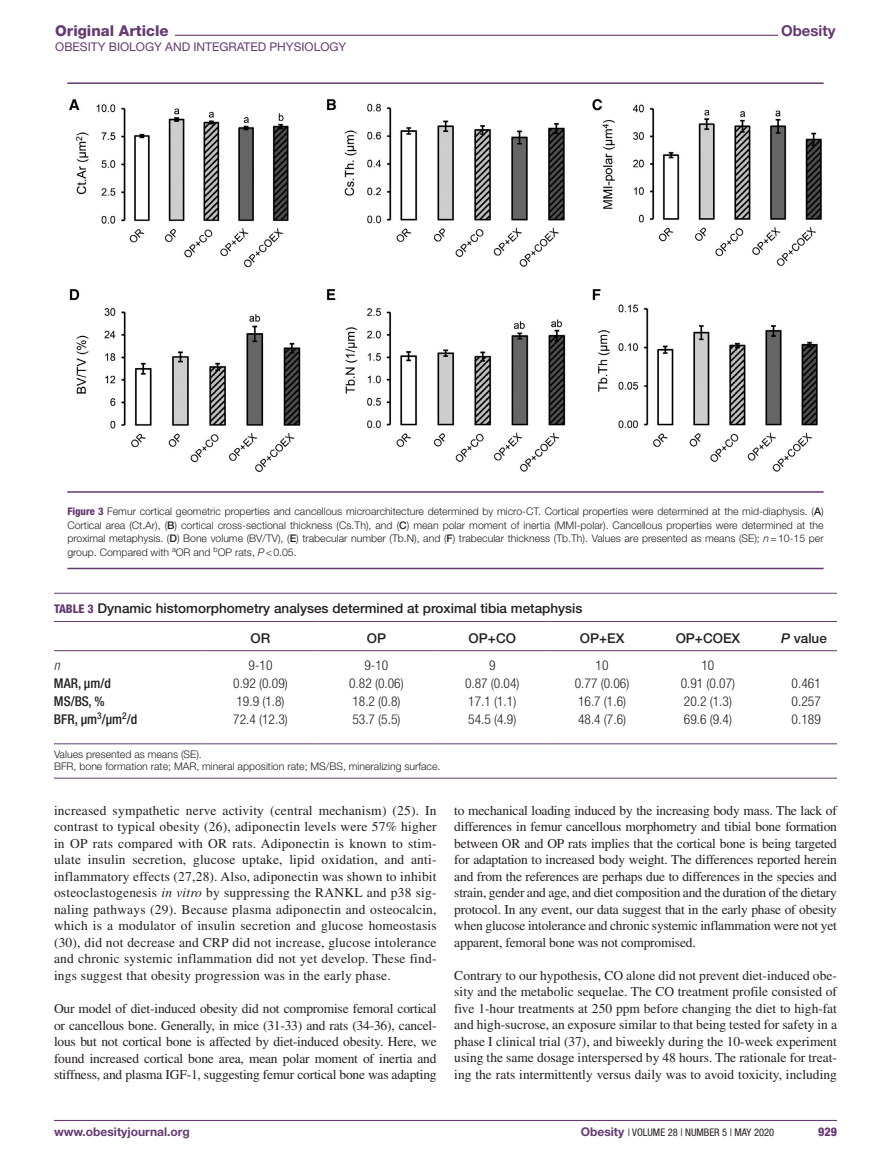
<style>
.page{position:relative;width:891px;height:1175px;background:#fff}
.page>*{position:absolute;margin:0;border:0;box-sizing:border-box;transform-origin:0 0}
.t1{font:800 15px "Helvetica Neue LT Std";color:#643a70}
.t2{font:700 15px "Helvetica Neue LT Std";color:#643a70}
.t3{font:13.5px/16.5px "Times LT Std";color:#231f20;text-align:justify}
.t4{font:300 condensed 13.5px "Helvetica Neue LT Std";color:#231f20}
.t5{font:500 13.5px/29.7px "Helvetica Neue LT Std";color:#231f20}
.t6{font:500 condensed 13.5px "Helvetica Neue LT Std";color:#231f20}
.t7{font:italic 300 condensed 13.5px "Helvetica Neue LT Std";color:#231f20}
.t8{font:12px "Helvetica Neue LT Std";color:#643a70}
.t9{font:700 12px "Helvetica Neue LT Std";color:#653a71}
.t10{font:800 condensed 12px "Helvetica Neue LT Std";color:#653a71}
.t11{font:300 10.5px/13.5px "Helvetica Neue LT Std";color:#231f20;text-align:justify}
.t12{font:condensed 10.5px "Helvetica Neue LT Std";color:#231f20}
.s1{font-weight:800;font-stretch:condensed;color:#643a70}
.s2{font-weight:500}
.s3{font-style:italic}
.s4{font-weight:800;font-stretch:condensed;font-size:12px;color:#643a70}
.s5{font-weight:700;font-stretch:normal;font-size:12px;color:#653a71}
</style>
<div class="page">
<hr style="left:97px;top:35px;width:681px;height:1px;background:#643a70">
<div style="left:55px;top:25px;width:120px;height:15px;background:#fff"></div>
<hr style="left:54px;top:1119px;width:783px;height:2px;background:#643a70">
<hr style="left:67px;top:491px;width:757px;height:2px;background:#643a70">
<hr style="left:67px;top:568px;width:757px;height:1px;background:#643a70">
<img style="left:69px;top:98px;width:753px;height:374px">
<hr style="left:67px;top:82px;width:757px;height:2px;background:#643a70">
<hr style="left:54px;top:593px;width:783px;height:1px;background:#643a70">
<hr style="left:54px;top:777px;width:783px;height:1px;background:#643a70">
<hr style="left:54px;top:621px;width:149px;height:1px;background:#643a70">
<hr style="left:203px;top:621px;width:115px;height:1px;background:#643a70">
<hr style="left:318px;top:621px;width:116px;height:1px;background:#643a70">
<hr style="left:434px;top:621px;width:116px;height:1px;background:#643a70">
<hr style="left:550px;top:621px;width:104px;height:1px;background:#643a70">
<hr style="left:654px;top:621px;width:108px;height:1px;background:#643a70">
<hr style="left:762px;top:621px;width:75px;height:1px;background:#643a70">
<hr style="left:54px;top:650px;width:149px;height:1px;background:#643a70">
<hr style="left:203px;top:650px;width:115px;height:1px;background:#643a70">
<hr style="left:318px;top:650px;width:116px;height:1px;background:#643a70">
<hr style="left:434px;top:650px;width:116px;height:1px;background:#643a70">
<hr style="left:550px;top:650px;width:104px;height:1px;background:#643a70">
<hr style="left:654px;top:650px;width:108px;height:1px;background:#643a70">
<hr style="left:762px;top:650px;width:75px;height:1px;background:#643a70">
<hr style="left:54px;top:743px;width:149px;height:1px;background:#643a70">
<hr style="left:203px;top:743px;width:115px;height:1px;background:#643a70">
<hr style="left:318px;top:743px;width:116px;height:1px;background:#643a70">
<hr style="left:434px;top:743px;width:116px;height:1px;background:#643a70">
<hr style="left:550px;top:743px;width:104px;height:1px;background:#643a70">
<hr style="left:654px;top:743px;width:108px;height:1px;background:#643a70">
<hr style="left:762px;top:743px;width:75px;height:1px;background:#643a70">
<p class="t1" style="left:55px;top:22px;width:115px">Original Article</p>
<p class="t2" style="left:781px;top:21px;width:56px">Obesity</p>
<p class="t8" style="left:55px;top:39px;width:293px">OBESITY BIOLOGY AND INTEGRATED PHYSIOLOGY</p>
<p class="t11" style="left:67px;top:504px;width:758px"><span class="s1">Figure 3</span> Femur cortical geometric properties and cancellous microarchitecture determined by micro-CT. Cortical properties were determined at the mid-diaphysis. (<span class="s2">A</span>)<br>Cortical area (Ct.Ar), (<span class="s2">B</span>) cortical cross-sectional thickness (Cs.Th), and (<span class="s2">C</span>) mean polar moment of inertia (MMI-polar). Cancellous properties were determined at the proximal metaphysis. (<span class="s2">D</span>) Bone volume (BV/TV), (<span class="s2">E</span>) trabecular number (Tb.N), and (<span class="s2">F</span>) trabecular thickness (Tb.Th). Values are presented as means (SE); <span class="s3">n</span>=10-15 per group. Compared with <sup>a</sup>OR and <sup>b</sup>OP rats, <span class="s3">P</span>&lt;0.05.</p>
<p class="t5" style="left:251px;top:593px;width:333px;text-indent:-197px"><span class="s4">TABLE 3</span> Dynamic histomorphometry analyses determined at proximal tibia metaphysis<br>OR</p>
<p class="t5" style="left:367px;top:623px;width:21px">OP</p>
<p class="t5" style="left:469px;top:623px;width:49px">OP+CO</p>
<p class="t5" style="left:580px;top:623px;width:46px">OP+EX</p>
<p class="t5" style="left:676px;top:623px;width:66px">OP+COEX</p>
<p class="t5" style="left:781px;top:623px;width:47px"><span class="s3">P</span> value</p>
<p class="t7" style="left:54px;top:657px;width:7px">n</p>
<p class="t4" style="left:249px;top:657px;width:25px">9-10</p>
<p class="t4" style="left:364px;top:657px;width:25px">9-10</p>
<p class="t4" style="left:489px;top:657px;width:8px">9</p>
<p class="t4" style="left:596px;top:657px;width:14px">10</p>
<p class="t4" style="left:702px;top:657px;width:14px">10</p>
<p class="t6" style="left:54px;top:675px;width:58px">MAR, µm/d</p>
<p class="t4" style="left:233px;top:675px;width:56px">0.92 (0.09)</p>
<p class="t4" style="left:349px;top:675px;width:56px">0.82 (0.06)</p>
<p class="t4" style="left:465px;top:675px;width:56px">0.87 (0.04)</p>
<p class="t4" style="left:575px;top:675px;width:56px">0.77 (0.06)</p>
<p class="t4" style="left:681px;top:675px;width:56px">0.91 (0.07)</p>
<p class="t4" style="left:792px;top:675px;width:31px">0.461</p>
<p class="t6" style="left:54px;top:693px;width:52px">MS/BS, %</p>
<p class="t4" style="left:236px;top:693px;width:50px">19.9 (1.8)</p>
<p class="t4" style="left:352px;top:693px;width:50px">18.2 (0.8)</p>
<p class="t4" style="left:468px;top:693px;width:50px">17.1 (1.1)</p>
<p class="t4" style="left:578px;top:693px;width:50px">16.7 (1.6)</p>
<p class="t4" style="left:684px;top:693px;width:50px">20.2 (1.3)</p>
<p class="t4" style="left:792px;top:693px;width:31px">0.257</p>
<p class="t6" style="left:54px;top:711px;width:85px">BFR, µm<sup>3</sup>/µm<sup>2</sup>/d</p>
<p class="t4" style="left:233px;top:711px;width:56px">72.4 (12.3)</p>
<p class="t4" style="left:352px;top:711px;width:50px">53.7 (5.5)</p>
<p class="t4" style="left:468px;top:711px;width:50px">54.5 (4.9)</p>
<p class="t4" style="left:578px;top:711px;width:50px">48.4 (7.6)</p>
<p class="t4" style="left:684px;top:711px;width:50px">69.6 (9.4)</p>
<p class="t4" style="left:792px;top:711px;width:31px">0.189</p>
<p class="t11" style="left:54px;top:747px;width:388px;line-height:12px">Values presented as means (SE).<br>BFR, bone formation rate; MAR, mineral apposition rate; MS/BS, mineralizing surface.</p>
<p class="t3" style="left:54px;top:802px;width:384px">increased sympathetic nerve activity (central mechanism) (25). In contrast to typical obesity (26), adiponectin levels were 57% higher in OP rats compared with OR rats. Adiponectin is known to stim&shy;ulate insulin secretion, glucose uptake, lipid oxidation, and anti&shy;inflammatory effects (27,28). Also, adiponectin was shown to inhibit osteoclastogenesis <span class="s3">in vitro</span> by suppressing the RANKL and p38 sig&shy;naling pathways (29). Because plasma adiponectin and osteocalcin, which is a modulator of insulin secretion and glucose homeostasis (30), did not decrease and CRP did not increase, glucose intolerance and chronic systemic inflammation did not yet develop. These find&shy;ings suggest that obesity progression was in the early phase.</p>
<p class="t3" style="left:54px;top:1000px;width:384px">Our model of diet-induced obesity did not compromise femoral cortical or cancellous bone. Generally, in mice (31-33) and rats (34-36), cancel&shy;lous but not cortical bone is affected by diet-induced obesity. Here, we found increased cortical bone area, mean polar moment of inertia and stiffness, and plasma IGF-1, suggesting femur cortical bone was adapting</p>
<p class="t3" style="left:454px;top:802px;width:384px">to mechanical loading induced by the increasing body mass. The lack of differences in femur cancellous morphometry and tibial bone formation between OR and OP rats implies that the cortical bone is being targeted for adaptation to increased body weight. The differences reported herein and from the references are perhaps due to differences in the species and strain, gender and age, and diet composition and the duration of the dietary protocol. In any event, our data suggest that in the early phase of obesity when glucose intolerance and chronic systemic inflammation were not yet apparent, femoral bone was not compromised.</p>
<p class="t3" style="left:454px;top:967px;width:384px">Contrary to our hypothesis, CO alone did not prevent diet-induced obe&shy;sity and the metabolic sequelae. The CO treatment profile consisted of five 1-hour treatments at 250 ppm before changing the diet to high-fat and high-sucrose, an exposure similar to that being tested for safety in a phase I clinical trial (37), and biweekly during the 10-week experiment using the same dosage interspersed by 48 hours. The rationale for treat&shy;ing the rats intermittently versus daily was to avoid toxicity, including</p>
<p class="t9" style="left:54px;top:1124px;width:137px">www.obesityjournal.org</p>
<p class="t12" style="left:581px;top:1126px;width:195px"><span class="s5">Obesity</span> | VOLUME 28 | NUMBER 5 | MAY 2020</p>
<p class="t10" style="left:818px;top:1124px;width:20px">929</p>
</div>
